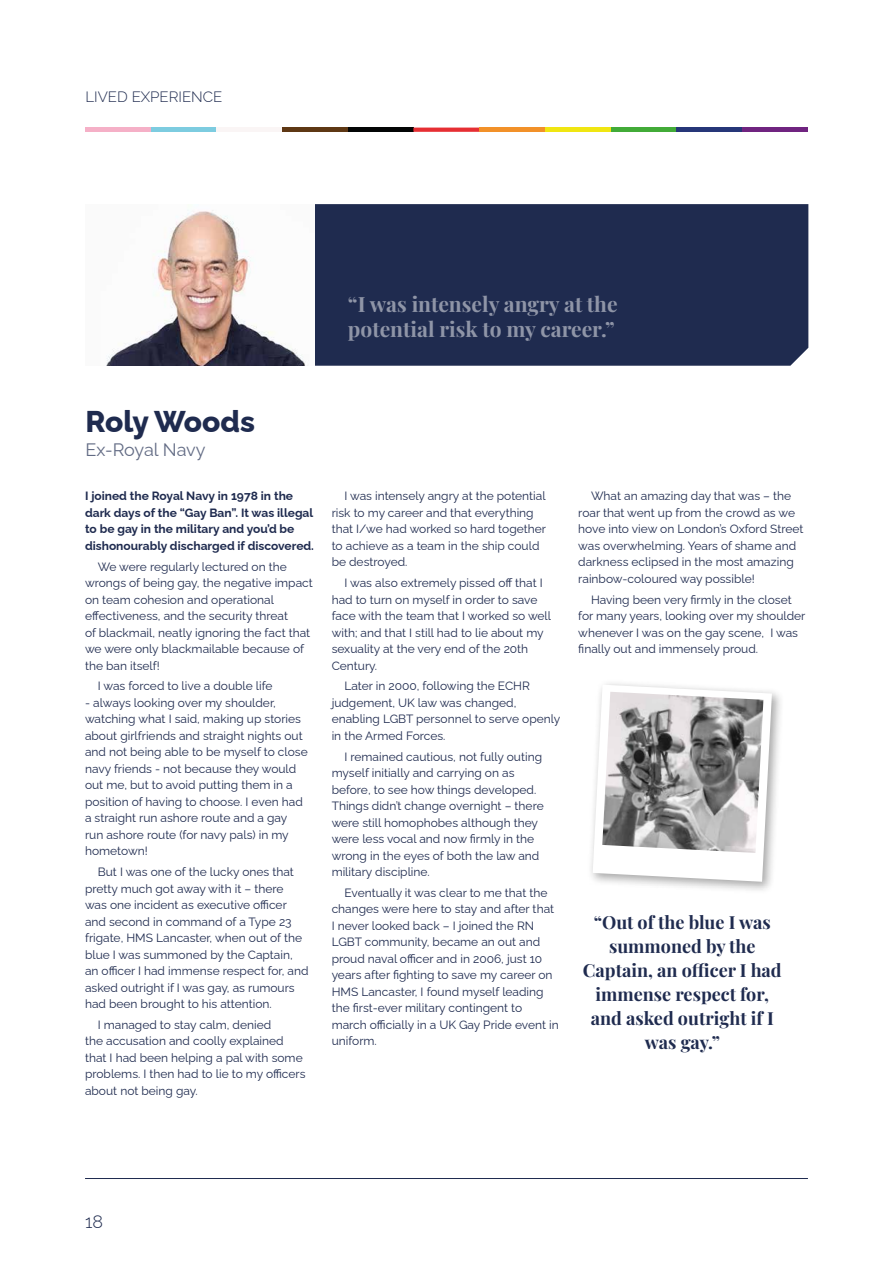
<style>
.page{position:relative;width:893px;height:1263px;background:#fff}
.page>*{position:absolute;margin:0;border:0;box-sizing:border-box;transform-origin:0 0}
.t1{font:800 30px "Raleway";color:#1f2b4f}
.t2{font:21px/25.2px "Playfair Display";color:#8f95a7}
.t3{font:18px/24px "Playfair Display";color:#1f2b4f;text-align:center}
.t4{font:18px "Raleway";letter-spacing:-.01em;color:#626b84}
.t5{font:300 18px "Raleway";color:#1f2b4f}
.t6{font:300 15px "Raleway";color:#1f2b4f}
.t7{font:12px/16.5px "Raleway";color:#1f2b4f}
.t8{font:700 12px/16.5px "Raleway";color:#1f2b4f}
</style>
<div class="page">
<hr style="left:85px;top:128px;width:66px;height:4px;background:#f5b0c7">
<hr style="left:151px;top:128px;width:66px;height:4px;background:#7dcce0">
<hr style="left:217px;top:128px;width:65px;height:4px;background:#faf5f5">
<hr style="left:282px;top:128px;width:66px;height:4px;background:#5e3814">
<hr style="left:348px;top:128px;width:66px;height:4px;background:#030505">
<svg style="left:413px;top:128px;width:66px;height:4px"></svg>
<hr style="left:479px;top:128px;width:66px;height:4px;background:#f29129">
<hr style="left:545px;top:128px;width:66px;height:4px;background:#f0e612">
<hr style="left:611px;top:128px;width:65px;height:4px;background:#42ab38">
<hr style="left:676px;top:128px;width:66px;height:4px;background:#263678">
<hr style="left:742px;top:128px;width:66px;height:4px;background:#702480">
<hr style="left:85px;top:1178px;width:723px;height:1px;background:#1f2b4f">
<div style="left:315px;top:204px;width:493px;height:162px;background:#1f2b4f"></div>
<img style="left:106px;top:210px;width:202px;height:156px">
<div style="left:587px;top:679px;width:197px;height:215px;background:#000;opacity:.35"></div>
<svg style="left:593px;top:685px;width:179px;height:197px"></svg>
<img style="left:602px;top:692px;width:161px;height:161px">
<p class="t6" style="left:85px;top:85px;width:138px">LIVED EXPERIENCE</p>
<h2 class="t2" style="left:348px;top:290px;width:271px">“I was intensely angry at the potential risk to my career.”</h2>
<h1 class="t1" style="left:85px;top:398px;width:171px">Roly Woods</h1>
<h3 class="t4" style="left:85px;top:436px;width:122px">Ex-Royal Navy</h3>
<p class="t8" style="left:85px;top:487px;width:230px">I joined the Royal Navy in 1978 in the dark days of the “Gay Ban”. It was illegal to be gay in the military and you’d be dishonourably discharged if discovered.</p>
<p class="t7" style="left:85px;top:557px;width:229px;text-indent:13px">We were regularly lectured on the wrongs of being gay, the negative impact on team cohesion and operational effectiveness, and the security threat<br>of blackmail, neatly ignoring the fact that we were only blackmailable because of the ban itself!</p>
<p class="t7" style="left:98px;top:677px;width:176px">I was forced to live a double life</p>
<p class="t7" style="left:85px;top:693px;width:224px">- always looking over my shoulder, watching what I said, making up stories about girlfriends and straight nights out and not being able to be myself to close navy friends - not because they would out me, but to avoid putting them in a position of having to choose. I even had a straight run ashore route and a gay run ashore route (for navy pals) in my hometown!</p>
<p class="t7" style="left:85px;top:862px;width:225px;text-indent:13px">But I was one of the lucky ones that pretty much got away with it – there<br>was one incident as executive officer and second in command of a Type 23 frigate, HMS Lancaster, when out of the blue I was summoned by the Captain, an officer I had immense respect for, and asked outright if I was gay, as rumours had been brought to his attention.</p>
<p class="t7" style="left:85px;top:1015px;width:222px;text-indent:13px">I managed to stay calm, denied<br>the accusation and coolly explained that I had been helping a pal with some problems. I then had to lie to my officers about not being gay.</p>
<p class="t7" style="left:332px;top:487px;width:216px;text-indent:13px">I was intensely angry at the potential risk to my career and that everything that I/we had worked so hard together to achieve as a team in the ship could be destroyed.</p>
<p class="t7" style="left:332px;top:573px;width:221px;text-indent:13px">I was also extremely pissed off that I had to turn on myself in order to save face with the team that I worked so well with; and that I still had to lie about my sexuality at the very end of the 20th<br>Century.</p>
<p class="t7" style="left:332px;top:677px;width:230px;text-indent:13px">Later in 2000, following the ECHR judgement, UK law was changed, enabling LGBT personnel to serve openly in the Armed Forces.</p>
<p class="t7" style="left:332px;top:747px;width:214px;text-indent:13px">I remained cautious, not fully outing myself initially and carrying on as before, to see how things developed.<br>Things didn’t change overnight – there were still homophobes although they were less vocal and now firmly in the wrong in the eyes of both the law and military discipline.</p>
<p class="t7" style="left:332px;top:883px;width:229px;text-indent:13px">Eventually it was clear to me that the changes were here to stay and after that I never looked back – I joined the RN LGBT community, became an out and proud naval officer and in 2006, just 10 years after fighting to save my career on HMS Lancaster, I found myself leading the first-ever military contingent to march officially in a UK Gay Pride event in uniform.</p>
<p class="t7" style="left:578px;top:486px;width:227px;text-indent:13px">What an amazing day that was – the roar that went up from the crowd as we hove into view on London’s Oxford Street was overwhelming. Years of shame and darkness eclipsed in the most amazing rainbow-coloured way possible!</p>
<p class="t7" style="left:578px;top:590px;width:229px;text-indent:13px">Having been very firmly in the closet for many years, looking over my shoulder whenever I was on the gay scene, I was finally out and immensely proud.</p>
<h3 class="t3" style="left:583px;top:908px;width:200px">“Out of the blue I was summoned by the<br>Captain, an officer I had immense respect for, and asked outright if I was gay.”</h3>
<h3 class="t5" style="left:85px;top:1207px;width:19px">18</h3>
</div>
